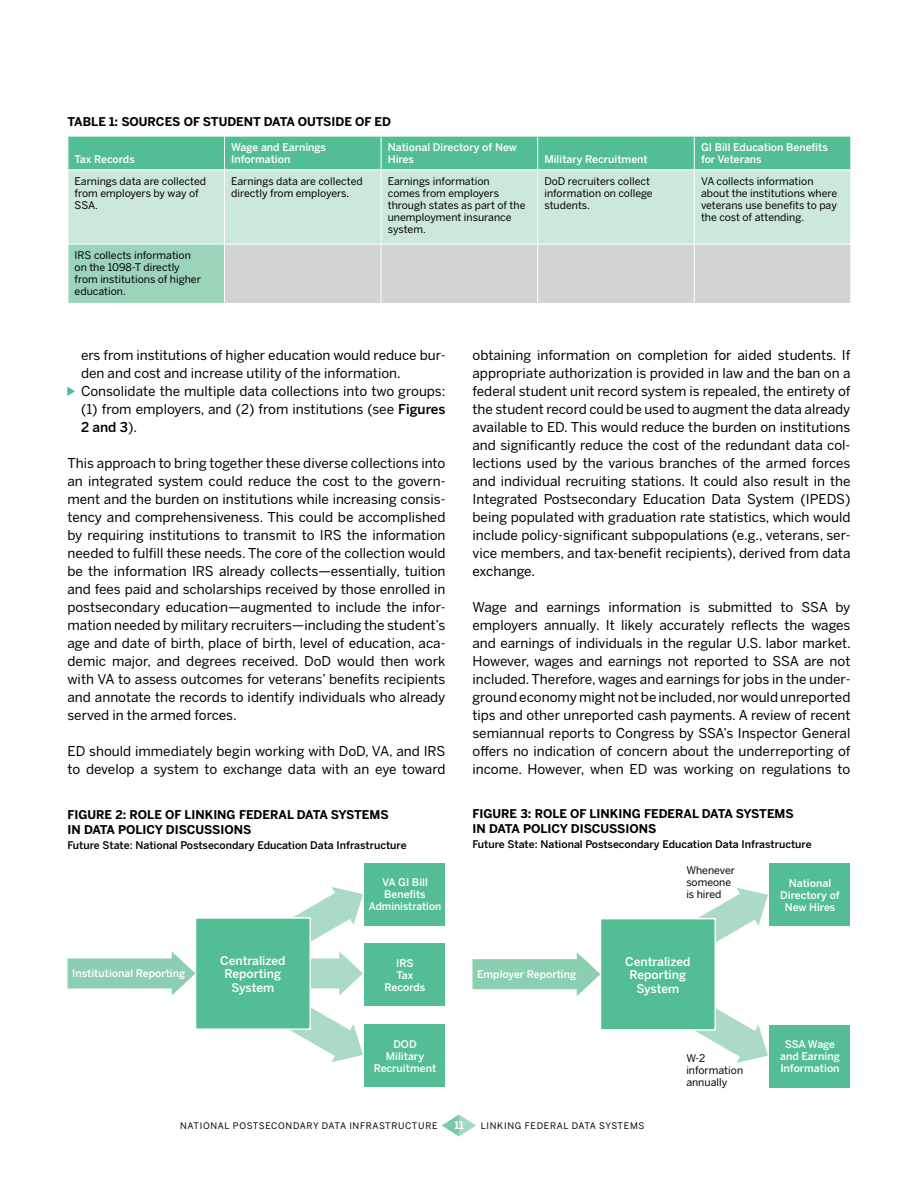
<style>
.page{position:relative;width:918px;height:1188px;background:#fff}
.page>*{position:absolute;margin:0;border:0;box-sizing:border-box;transform-origin:0 0}
.t1{font:13.5px/18px "Benton Sans";color:#000;text-align:justify}
.t2{font:700 12px/15px "Benton Sans";color:#000}
.t3{font:500 12px/13.5px "Benton Sans";color:#fff;text-align:center}
.t4{font:10.5px/12px "Benton Sans";color:#000}
.t5{font:500 10.5px/12px "Benton Sans";color:#fff;text-align:center}
.t6{font:500 10.5px "Benton Sans";color:#000}
.t7{font:700 10.5px "Benton Sans";color:#fff}
.t8{font:9px "Benton Sans";letter-spacing:.075em;color:#000}
.s1{color:#53be94}
.s2{font-weight:500}
</style>
<div class="page">
<svg style="left:442px;top:1115px;width:34px;height:21px"></svg>
<div style="left:69px;top:137px;width:781px;height:32px;background:#53be94"></div>
<div style="left:69px;top:170px;width:781px;height:74px;background:#cce8da"></div>
<div style="left:68px;top:244px;width:156px;height:59px;background:#9cd4ba"></div>
<div style="left:225px;top:245px;width:625px;height:58px;background:#d1d3d4"></div>
<hr style="left:224px;top:136px;width:1px;height:33px;background:#fff">
<hr style="left:381px;top:136px;width:1px;height:33px;background:#fff">
<hr style="left:537px;top:136px;width:1px;height:33px;background:#fff">
<hr style="left:694px;top:136px;width:1px;height:33px;background:#fff">
<hr style="left:224px;top:170px;width:1px;height:74px;background:#fff">
<hr style="left:381px;top:170px;width:1px;height:74px;background:#fff">
<hr style="left:537px;top:170px;width:1px;height:74px;background:#fff">
<hr style="left:694px;top:170px;width:1px;height:74px;background:#fff">
<hr style="left:68px;top:244px;width:156px;height:1px;background:#fff">
<hr style="left:68px;top:244px;width:1px;height:59px;background:#fff">
<hr style="left:381px;top:244px;width:1px;height:59px;background:#fff">
<hr style="left:537px;top:244px;width:1px;height:59px;background:#fff">
<hr style="left:694px;top:244px;width:1px;height:59px;background:#fff">
<svg style="left:290px;top:887px;width:98px;height:175px"></svg>
<div style="left:235px;top:958px;width:109px;height:30px;background:#acdbc5"></div>
<div style="left:195px;top:918px;width:115px;height:111px;background:#53be94"></div>
<div style="left:195px;top:917px;width:116px;height:113px;border:2px solid #fff"></div>
<div style="left:364px;top:943px;width:82px;height:63px;background:#53be94"></div>
<div style="left:364px;top:1024px;width:82px;height:63px;background:#53be94"></div>
<div style="left:364px;top:863px;width:82px;height:62px;background:#53be94"></div>
<svg style="left:172px;top:952px;width:23px;height:43px"></svg>
<div style="left:68px;top:958px;width:109px;height:30px;background:#8ccfb0"></div>
<svg style="left:695px;top:863px;width:98px;height:224px"></svg>
<div style="left:600px;top:919px;width:115px;height:111px;background:#53be94"></div>
<div style="left:600px;top:918px;width:116px;height:113px;border:2px solid #fff"></div>
<div style="left:770px;top:1025px;width:80px;height:62px;background:#53be94"></div>
<div style="left:770px;top:864px;width:80px;height:62px;background:#53be94"></div>
<svg style="left:577px;top:952px;width:23px;height:44px"></svg>
<div style="left:472px;top:959px;width:110px;height:30px;background:#8ccfb0"></div>
<p class="t2" style="left:68px;top:114px;width:325px">TABLE 1: SOURCES OF STUDENT DATA OUTSIDE OF ED</p>
<p class="t5" style="left:75px;top:153px;width:62px">Tax Records</p>
<p class="t5" style="left:231px;top:141px;width:96px;text-align:left">Wage and Earnings<br>Information</p>
<p class="t5" style="left:388px;top:141px;width:131px;text-align:left">National Directory of New<br>Hires</p>
<p class="t5" style="left:544px;top:153px;width:105px">Military Recruitment</p>
<p class="t5" style="left:701px;top:141px;width:128px;text-align:left">GI Bill Education Benefits for Veterans</p>
<p class="t4" style="left:75px;top:175px;width:133px">Earnings data are collected from employers by way of<br>SSA.</p>
<p class="t4" style="left:231px;top:175px;width:133px">Earnings data are collected directly from employers.</p>
<p class="t4" style="left:388px;top:175px;width:139px">Earnings information<br>comes from employers through states as part of the unemployment insurance system.</p>
<p class="t4" style="left:544px;top:175px;width:110px">DoD recruiters collect information on college students.</p>
<p class="t4" style="left:701px;top:175px;width:138px">VA collects information about the institutions where veterans use benefits to pay the cost of attending.</p>
<p class="t4" style="left:75px;top:249px;width:128px">IRS collects information on the 1098-T directly from institutions of higher education.</p>
<p class="t1" style="left:81px;top:346px;width:366px">ers from institutions of higher education would reduce bur&shy;den and cost and increase utility of the information.</p>
<p class="t1" style="left:81px;top:382px;width:366px;text-indent:-14px"><span class="s1">●</span> Consolidate the multiple data collections into two groups: (1) from employers, and (2) from institutions (see <span class="s2">Figures 2 and 3</span>).</p>
<p class="t1" style="left:68px;top:454px;width:380px">This approach to bring together these diverse collections into an integrated system could reduce the cost to the govern&shy;ment and the burden on institutions while increasing consis&shy;tency and comprehensiveness. This could be accomplished by requiring institutions to transmit to IRS the information needed to fulfill these needs. The core of the collection would be the information IRS already collects—essentially, tuition and fees paid and scholarships received by those enrolled in postsecondary education—augmented to include the infor&shy;mation needed by military recruiters—including the student’s age and date of birth, place of birth, level of education, aca&shy;demic major, and degrees received. DoD would then work with VA to assess outcomes for veterans’ benefits recipients and annotate the records to identify individuals who already served in the armed forces.</p>
<p class="t1" style="left:68px;top:742px;width:379px">ED should immediately begin working with DoD, VA, and IRS to develop a system to exchange data with an eye toward</p>
<p class="t1" style="left:472px;top:346px;width:380px">obtaining information on completion for aided students. If appropriate authorization is provided in law and the ban on a federal student unit record system is repealed, the entirety of the student record could be used to augment the data already available to ED. This would reduce the burden on institutions and significantly reduce the cost of the redundant data col&shy;lections used by the various branches of the armed forces and individual recruiting stations. It could also result in the Integrated Postsecondary Education Data System (IPEDS) being populated with graduation rate statistics, which would include policy-significant subpopulations (e.g., veterans, ser&shy;vice members, and tax-benefit recipients), derived from data exchange.</p>
<p class="t1" style="left:472px;top:598px;width:380px">Wage and earnings information is submitted to SSA by employers annually. It likely accurately reflects the wages and earnings of individuals in the regular U.S. labor market.<br>However, wages and earnings not reported to SSA are not included. Therefore, wages and earnings for jobs in the under&shy;ground economy might not be included, nor would unreported tips and other unreported cash payments. A review of recent semiannual reports to Congress by SSA’s Inspector General offers no indication of concern about the underreporting of income. However, when ED was working on regulations to</p>
<p class="t2" style="left:68px;top:807px;width:323px">FIGURE 2: ROLE OF LINKING FEDERAL DATA SYSTEMS<br>IN DATA POLICY DISCUSSIONS</p>
<p class="t6" style="left:68px;top:839px;width:341px">Future State: National Postsecondary Education Data Infrastructure</p>
<p class="t2" style="left:472px;top:806px;width:323px">FIGURE 3: ROLE OF LINKING FEDERAL DATA SYSTEMS<br>IN DATA POLICY DISCUSSIONS</p>
<p class="t6" style="left:472px;top:838px;width:341px">Future State: National Postsecondary Education Data Infrastructure</p>
<p class="t5" style="left:369px;top:876px;width:74px">VA GI Bill<br>Benefits<br>Administration</p>
<p class="t4" style="left:686px;top:864px;width:50px">Whenever someone is hired</p>
<p class="t5" style="left:780px;top:877px;width:61px">National<br>Directory of<br>New Hires</p>
<p class="t5" style="left:72px;top:967px;width:115px">Institutional Reporting</p>
<p class="t3" style="left:220px;top:954px;width:67px">Centralized<br>Reporting<br>System</p>
<p class="t5" style="left:385px;top:957px;width:42px">IRS<br>Tax<br>Records</p>
<p class="t5" style="left:477px;top:968px;width:101px">Employer Reporting</p>
<p class="t3" style="left:625px;top:954px;width:67px">Centralized<br>Reporting<br>System</p>
<p class="t5" style="left:374px;top:1038px;width:64px">DOD<br>Military<br>Recruitment</p>
<p class="t4" style="left:686px;top:1052px;width:58px">W-2 information annually</p>
<p class="t5" style="left:780px;top:1038px;width:61px">SSA Wage and Earning<br>Information</p>
<p class="t8" style="left:180px;top:1120px;width:259px">NATIONAL POSTSECONDARY DATA INFRASTRUCTURE</p>
<p class="t7" style="left:454px;top:1119px;width:11px">11</p>
<p class="t8" style="left:481px;top:1120px;width:165px">LINKING FEDERAL DATA SYSTEMS</p>
</div>
